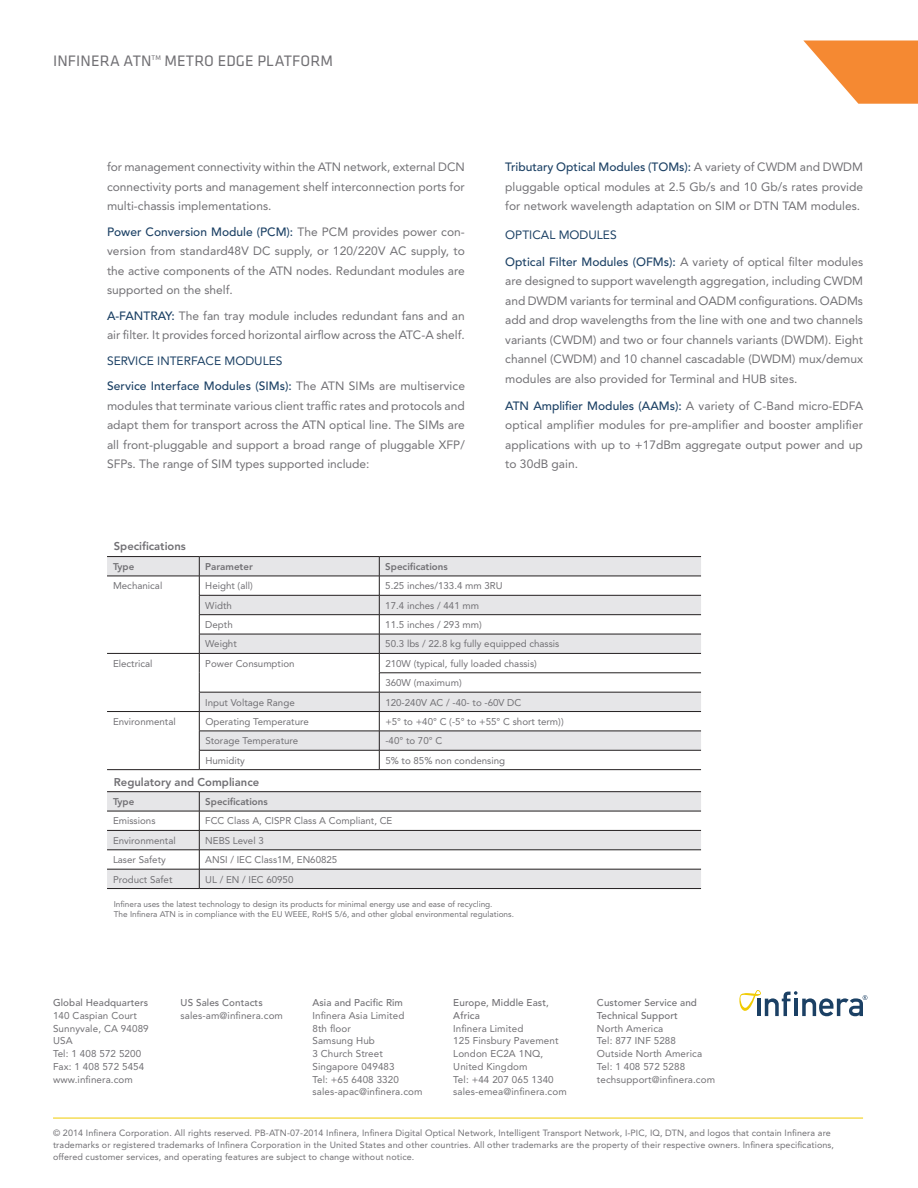
<style>
.page{position:relative;width:918px;height:1188px;background:#fff}
.page>*{position:absolute;margin:0;border:0;box-sizing:border-box;transform-origin:0 0}
.t1{font:15.75px "Klavika";letter-spacing:.01em;color:#717074}
.t2{font:12px/19.5px "Avenir LT Std";color:#717074;text-align:justify}
.t3{font:500 12px/25.5px "Avenir LT Std";letter-spacing:.005em;color:#1b4064}
.t4{font:12px "Avenir LT Std";color:#1b4064}
.t5{font:800 11.25px "Avenir LT Std";color:#717074}
.t6{font:9.9px/12.8px "Avenir LT Std";letter-spacing:.01em;color:#717074}
.t7{font:500 9.9px/12.6px "Avenir LT Std";letter-spacing:.01em;color:#717074}
.t8{font:9.75px/19.4px "Avenir LT Std";color:#717074}
.t9{font:800 9.75px "Avenir LT Std";color:#717074}
.t10{font:9px/12px "Avenir LT Std";letter-spacing:.01em;color:#717074}
.t11{font:8.25px/9.8px "Avenir LT Std";color:#717074}
.t12{font:7.05px "Klavika";color:#717074}
.s1{font-weight:500;color:#1b4064}
.s2{font-weight:400}
.s3{font-weight:400;color:#717074}
</style>
<div class="page">
<svg style="left:803px;top:40px;width:115px;height:64px"></svg>
<svg style="left:107px;top:557px;width:594px;height:193px"></svg>
<hr style="left:107px;top:556px;width:92px;height:1px;background:#231f20">
<hr style="left:199px;top:556px;width:180px;height:1px;background:#231f20">
<hr style="left:379px;top:556px;width:322px;height:1px;background:#231f20">
<hr style="left:107px;top:576px;width:92px;height:1px;background:#231f20">
<hr style="left:199px;top:576px;width:180px;height:1px;background:#231f20">
<hr style="left:379px;top:576px;width:322px;height:1px;background:#231f20">
<hr style="left:199px;top:595px;width:180px;height:1px;background:#231f20">
<hr style="left:379px;top:595px;width:322px;height:1px;background:#231f20">
<hr style="left:199px;top:614px;width:180px;height:1px;background:#231f20">
<hr style="left:379px;top:614px;width:322px;height:1px;background:#231f20">
<hr style="left:199px;top:634px;width:180px;height:1px;background:#231f20">
<hr style="left:379px;top:634px;width:322px;height:1px;background:#231f20">
<hr style="left:107px;top:653px;width:92px;height:1px;background:#231f20">
<hr style="left:199px;top:653px;width:180px;height:1px;background:#231f20">
<hr style="left:379px;top:653px;width:322px;height:1px;background:#231f20">
<hr style="left:379px;top:673px;width:322px;height:1px;background:#231f20">
<hr style="left:199px;top:692px;width:180px;height:1px;background:#231f20">
<hr style="left:379px;top:692px;width:322px;height:1px;background:#231f20">
<hr style="left:107px;top:711px;width:92px;height:1px;background:#231f20">
<hr style="left:199px;top:711px;width:180px;height:1px;background:#231f20">
<hr style="left:379px;top:711px;width:322px;height:1px;background:#231f20">
<hr style="left:199px;top:731px;width:180px;height:1px;background:#231f20">
<hr style="left:379px;top:731px;width:322px;height:1px;background:#231f20">
<hr style="left:199px;top:750px;width:180px;height:1px;background:#231f20">
<svg style="left:199px;top:557px;width:1px;height:212px"></svg>
<hr style="left:379px;top:750px;width:322px;height:1px;background:#231f20">
<svg style="left:379px;top:557px;width:1px;height:212px"></svg>
<hr style="left:107px;top:769px;width:92px;height:1px;background:#231f20">
<hr style="left:199px;top:769px;width:180px;height:1px;background:#231f20">
<hr style="left:379px;top:769px;width:322px;height:1px;background:#231f20">
<svg style="left:107px;top:792px;width:594px;height:96px;fill:#e6e6e8"></svg>
<hr style="left:107px;top:791px;width:92px;height:1px;background:#231f20">
<hr style="left:199px;top:791px;width:502px;height:1px;background:#231f20">
<hr style="left:107px;top:811px;width:92px;height:1px;background:#231f20">
<hr style="left:199px;top:811px;width:502px;height:1px;background:#231f20">
<hr style="left:107px;top:830px;width:92px;height:1px;background:#231f20">
<hr style="left:199px;top:830px;width:502px;height:1px;background:#231f20">
<hr style="left:107px;top:850px;width:92px;height:1px;background:#231f20">
<hr style="left:199px;top:850px;width:502px;height:1px;background:#231f20">
<hr style="left:107px;top:869px;width:92px;height:1px;background:#231f20">
<hr style="left:199px;top:869px;width:502px;height:1px;background:#231f20">
<svg style="left:199px;top:792px;width:1px;height:96px"></svg>
<hr style="left:107px;top:888px;width:92px;height:1px;background:#231f20">
<hr style="left:199px;top:888px;width:502px;height:1px;background:#231f20">
<svg style="left:739px;top:990px;width:128px;height:26px"></svg>
<hr style="left:53px;top:1118px;width:810px;height:1px;background:#f0cb02">
<h1 class="t1" style="left:53px;top:50px;width:100px">INFINERA ATN</h1>
<p class="t12" style="left:152px;top:53px;width:11px">TM</p>
<h1 class="t1" style="left:165px;top:50px;width:170px">METRO EDGE PLATFORM</h1>
<p class="t2" style="left:107px;top:157px;width:359px">for management connectivity within the ATN network, external DCN connectivity ports and management shelf interconnection ports for multi-chassis implementations.</p>
<p class="t2" style="left:107px;top:222px;width:359px"><span class="s1">Power Conversion Module (PCM):</span> The PCM provides power con&shy;version from standard48V DC supply, or 120/220V AC supply, to the active components of the ATN nodes. Redundant modules are supported on the shelf.</p>
<p class="t2" style="left:107px;top:306px;width:359px"><span class="s1">A-FANTRAY:</span> The fan tray module includes redundant fans and an air filter. It provides forced horizontal airflow across the ATC-A shelf.</p>
<p class="t3" style="left:107px;top:348px;width:359px"><span class="s2">SERVICE INTERFACE MODULES<br></span>Service Interface Modules (SIMs): <span class="s3">The ATN SIMs are multiservice</span></p>
<p class="t2" style="left:107px;top:396px;width:359px">modules that terminate various client traffic rates and protocols and adapt them for transport across the ATN optical line. The SIMs are all front-pluggable and support a broad range of pluggable XFP/ SFPs. The range of SIM types supported include:</p>
<p class="t5" style="left:114px;top:540px;width:74px">Specifications</p>
<p class="t2" style="left:505px;top:157px;width:359px"><span class="s1">Tributary Optical Modules (TOMs):</span> A variety of CWDM and DWDM pluggable optical modules at 2.5 Gb/s and 10 Gb/s rates provide for network wavelength adaptation on SIM or DTN TAM modules.</p>
<p class="t4" style="left:505px;top:227px;width:113px">OPTICAL MODULES</p>
<p class="t2" style="left:505px;top:252px;width:359px"><span class="s1">Optical Filter Modules (OFMs):</span> A variety of optical filter modules are designed to support wavelength aggregation, including CWDM and DWDM variants for terminal and OADM configurations. OADMs add and drop wavelengths from the line with one and two channels variants (CWDM) and two or four channels variants (DWDM). Eight channel (CWDM) and 10 channel cascadable (DWDM) mux/demux modules are also provided for Terminal and HUB sites.</p>
<p class="t2" style="left:505px;top:396px;width:359px"><span class="s1">ATN Amplifier Modules (AAMs):</span> A variety of C-Band micro-EDFA optical amplifier modules for pre-amplifier and booster amplifier applications with up to +17dBm aggregate output power and up to 30dB gain.</p>
<p class="t9" style="left:113px;top:561px;width:23px">Type</p>
<p class="t9" style="left:205px;top:561px;width:49px">Parameter</p>
<p class="t9" style="left:385px;top:561px;width:64px">Specifications</p>
<p class="t8" style="left:113px;top:576px;width:51px">Mechanical</p>
<p class="t8" style="left:205px;top:576px;width:49px">Height (all)</p>
<p class="t8" style="left:385px;top:576px;width:119px">5.25 inches/133.4 mm 3RU</p>
<p class="t8" style="left:205px;top:596px;width:28px">Width</p>
<p class="t8" style="left:385px;top:596px;width:95px">17.4 inches / 441 mm</p>
<p class="t8" style="left:205px;top:615px;width:29px">Depth</p>
<p class="t8" style="left:385px;top:615px;width:98px">11.5 inches / 293 mm)</p>
<p class="t8" style="left:205px;top:634px;width:33px">Weight</p>
<p class="t8" style="left:385px;top:634px;width:176px">50.3 lbs / 22.8 kg fully equipped chassis</p>
<p class="t8" style="left:113px;top:654px;width:41px">Electrical</p>
<p class="t8" style="left:205px;top:654px;width:91px">Power Consumption</p>
<p class="t8" style="left:385px;top:654px;width:153px">210W (typical, fully loaded chassis)<br>360W (maximum)</p>
<p class="t8" style="left:205px;top:693px;width:91px">Input Voltage Range</p>
<p class="t8" style="left:385px;top:693px;width:138px">120-240V AC / -40- to -60V DC</p>
<p class="t8" style="left:113px;top:712px;width:64px">Environmental</p>
<p class="t8" style="left:205px;top:712px;width:105px">Operating Temperature</p>
<p class="t8" style="left:385px;top:712px;width:180px">+5° to +40° C (-5° to +55° C short term))</p>
<p class="t8" style="left:205px;top:731px;width:94px">Storage Temperature</p>
<p class="t8" style="left:385px;top:731px;width:58px">-40° to 70° C</p>
<p class="t8" style="left:205px;top:751px;width:41px">Humidity</p>
<p class="t8" style="left:385px;top:751px;width:121px">5% to 85% non condensing</p>
<p class="t9" style="left:113px;top:796px;width:23px">Type</p>
<p class="t9" style="left:205px;top:796px;width:64px">Specifications</p>
<p class="t8" style="left:113px;top:811px;width:44px">Emissions</p>
<p class="t8" style="left:205px;top:811px;width:189px">FCC Class A, CISPR Class A Compliant, CE</p>
<p class="t8" style="left:113px;top:831px;width:64px">Environmental</p>
<p class="t8" style="left:205px;top:831px;width:60px">NEBS Level 3</p>
<p class="t8" style="left:113px;top:850px;width:54px">Laser Safety</p>
<p class="t8" style="left:205px;top:850px;width:134px">ANSI / IEC Class1M, EN60825</p>
<p class="t8" style="left:113px;top:870px;width:61px">Product Safet</p>
<p class="t8" style="left:205px;top:870px;width:90px">UL / EN / IEC 60950</p>
<p class="t5" style="left:114px;top:776px;width:147px">Regulatory and Compliance</p>
<p class="t11" style="left:114px;top:900px;width:402px">Infinera uses the latest technology to design its products for minimal energy use and ease of recycling.<br>The Infinera ATN is in compliance with the EU WEEE, RoHS 5/6, and other global environmental regulations.</p>
<p class="t7" style="left:53px;top:997px;width:97px">Global Headquarters</p>
<p class="t6" style="left:53px;top:1009px;width:97px">140 Caspian Court<br>Sunnyvale, CA 94089<br>USA<br>Tel: 1 408 572 5200<br>Fax: 1 408 572 5454 www.infinera.com</p>
<p class="t7" style="left:181px;top:997px;width:84px">US Sales Contacts</p>
<p class="t6" style="left:181px;top:1009px;width:104px">sales-am@infinera.com</p>
<p class="t7" style="left:312px;top:997px;width:92px">Asia and Pacific Rim</p>
<p class="t6" style="left:312px;top:1009px;width:112px">Infinera Asia Limited<br>8th floor<br>Samsung Hub<br>3 Church Street<br>Singapore 049483<br>Tel: +65 6408 3320 sales-apac@infinera.com</p>
<p class="t7" style="left:453px;top:997px;width:97px">Europe, Middle East,<br>Africa</p>
<p class="t6" style="left:453px;top:1022px;width:115px">Infinera Limited<br>125 Finsbury Pavement<br>London EC2A 1NQ,<br>United Kingdom<br>Tel: +44 207 065 1340 sales-emea@infinera.com</p>
<p class="t7" style="left:597px;top:997px;width:101px">Customer Service and<br>Technical Support</p>
<p class="t6" style="left:597px;top:1022px;width:120px">North America<br>Tel: 877 INF 5288<br>Outside North America<br>Tel: 1 408 572 5288 techsupport@infinera.com</p>
<p class="t10" style="left:53px;top:1127px;width:782px">© 2014 Infinera Corporation. All rights reserved. PB-ATN-07-2014 Infinera, Infinera Digital Optical Network, Intelligent Transport Network, I-PIC, IQ, DTN, and logos that contain Infinera are trademarks or registered trademarks of Infinera Corporation in the United States and other countries. All other trademarks are the property of their respective owners. Infinera specifications, offered customer services, and operating features are subject to change without notice.</p>
</div>
